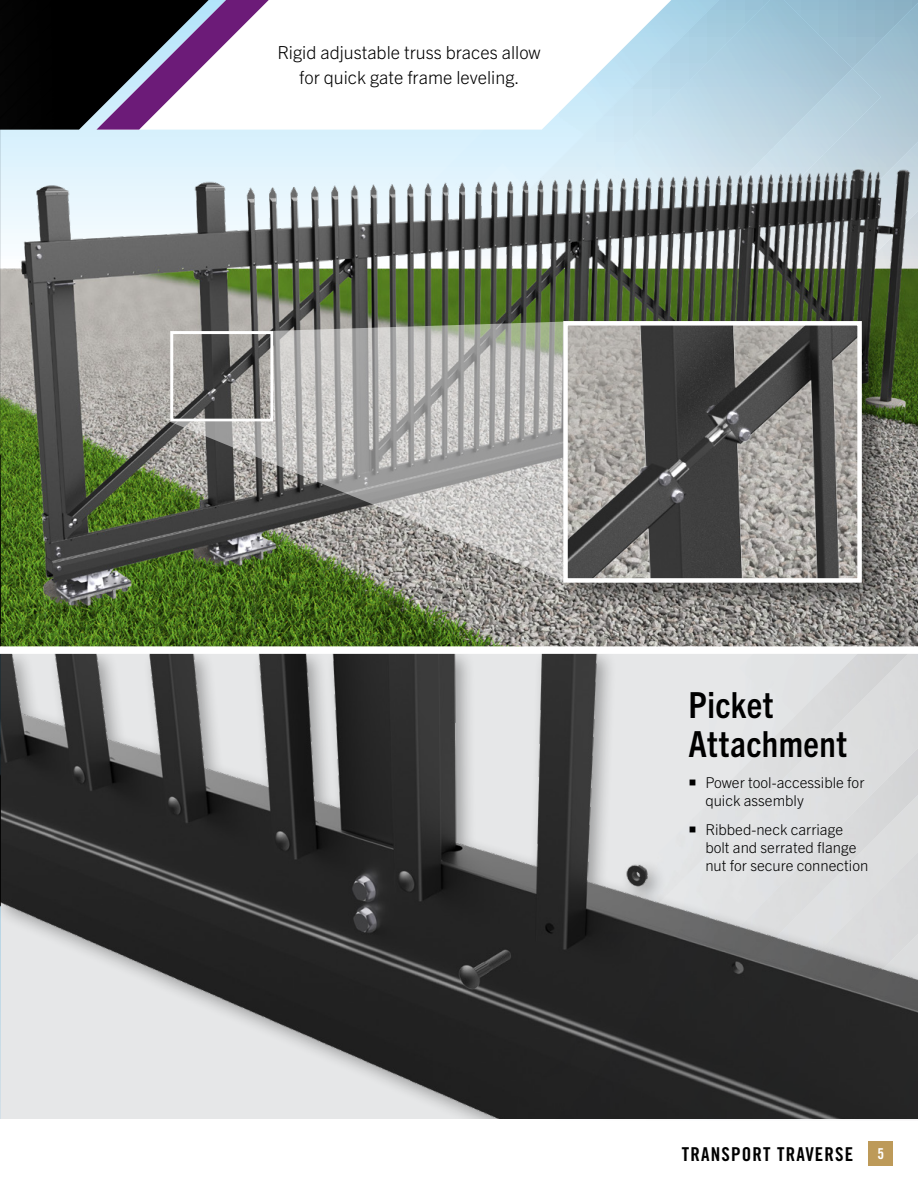
<style>
.page{position:relative;width:918px;height:1188px;background:#fff}
.page>*{position:absolute;margin:0;border:0;box-sizing:border-box;transform-origin:0 0}
.Sub_1{font:700 condensed 36px/39px "Trade Gothic Next LT Pro";letter-spacing:.01em;color:#000}
.t1{font:19.05px "Trade Gothic LT Std Bd Cn 20";letter-spacing:.06em;color:#000}
.Body_Text{font:300 18px/25.5px "Trade Gothic Next LT Pro";color:#000;text-align:center}
.t2{font:300 15px/18px "Trade Gothic Next LT Pro";color:#000}
.t3{font:15px "Trade Gothic LT Std Bd Cn 20";color:#fff}
</style>
<div class="page">
<div style="left:868px;top:1142px;width:25px;height:24px;background:#bd9a59"></div>
<svg style="left:1px;top:0;width:917px;height:170px;background:#c0dbe8"></svg>
<img style="left:1px;top:170px;width:917px;height:476px">
<svg style="left:170px;top:322px;width:388px;height:260px;background:#9b9d95"></svg>
<div style="left:558px;top:316px;width:332px;height:295px;background:#000;opacity:.4"></div>
<img style="left:568px;top:326px;width:289px;height:252px">
<div style="left:563px;top:321px;width:299px;height:262px;border:4px solid #fff"></div>
<div style="left:170px;top:331px;width:103px;height:91px;border:3px solid #fff"></div>
<svg style="left:282px;top:0;width:403px;height:130px"></svg>
<img style="left:1px;top:654px;width:917px;height:465px">
<img style="left:0;top:130px;width:1px;height:516px">
<svg style="left:127px;top:0;width:155px;height:130px"></svg>
<svg style="left:0;top:0;width:127px;height:130px;background:#0d0c0f"></svg>
<svg style="left:0;top:654px;width:1px;height:465px"></svg>
<svg style="left:690px;top:780px;width:6px;height:6px"></svg>
<svg style="left:690px;top:827px;width:6px;height:6px"></svg>
<p class="Body_Text" style="left:277px;top:39px;width:265px">Rigid adjustable truss braces allow for quick gate frame leveling.</p>
<p class="Sub_1" style="left:689px;top:683px;width:160px">Picket<br>Attachment</p>
<p class="t2" style="left:705px;top:773px;width:161px">Power tool-accessible for quick assembly</p>
<p class="t2" style="left:705px;top:820px;width:164px">Ribbed-neck carriage bolt and serrated flange nut for secure connection</p>
<p class="t1" style="left:682px;top:1142px;width:173px">TRANSPORT TRAVERSE</p>
<p class="t3" style="left:878px;top:1145px;width:8px">5</p>
</div>
